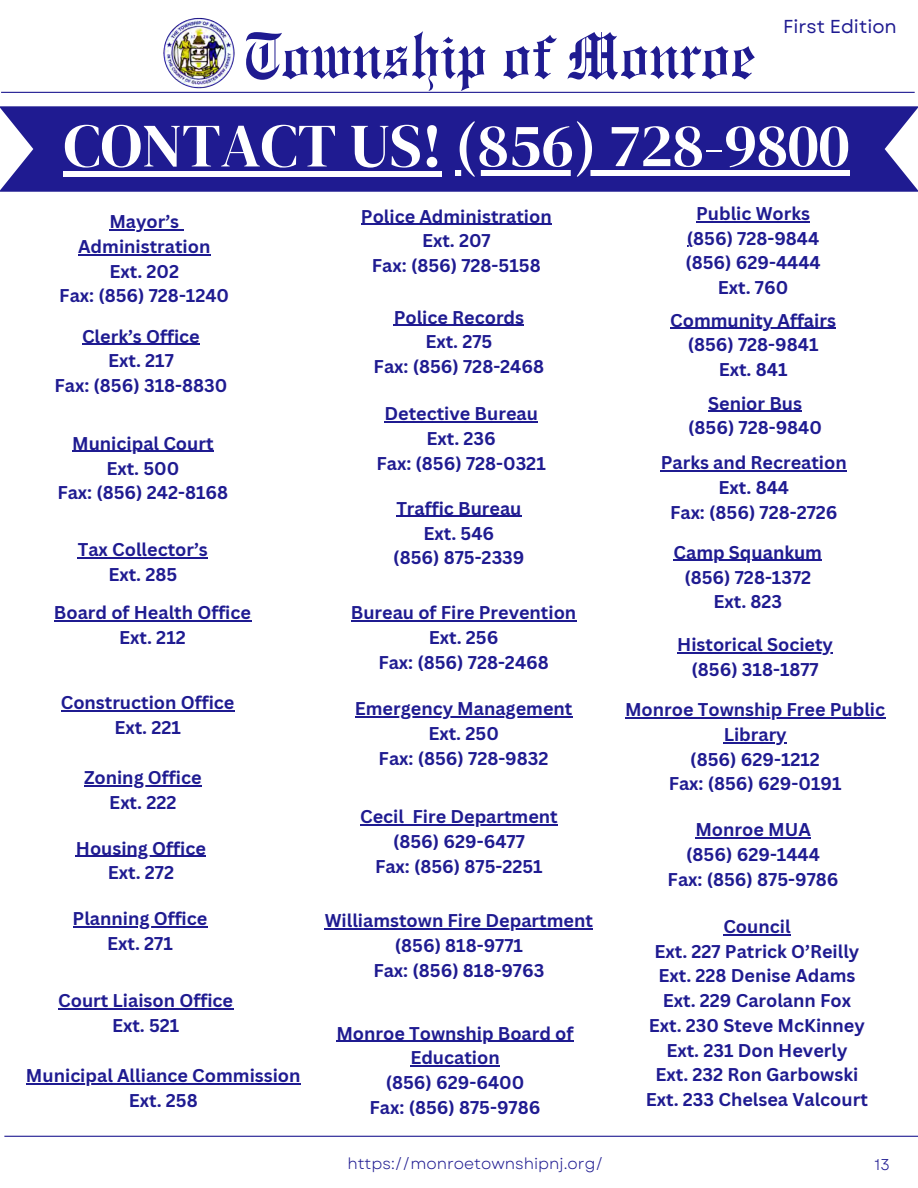
<style>
.page{position:relative;width:918px;height:1188px;background:#fff}
.page>*{position:absolute;margin:0;border:0;box-sizing:border-box;transform-origin:0 0}
.t1{font:65.25px "Engravers Old English BT";color:#1f1b91}
.t2{font:61.5px "DM Serif Display";color:#fff}
.t3{font:18.75px "Garet";color:#1f1b91}
.t4{font:700 18px/24.8px "Canva Sans";color:#1f1b91;text-align:center}
.t5{font:15.6px "Garet";color:#1f1b91}
</style>
<div class="page">
<div style="left:0;top:106px;width:918px;height:86px;background:#1f1b91"></div>
<hr style="left:4px;top:1136px;width:914px;height:1px;background:#1f1b91">
<hr style="left:1px;top:92px;width:914px;height:1px;background:#1f1b91">
<img style="left:146px;top:17px;width:117px;height:75px">
<div style="left:64px;top:171px;width:378px;height:6px;background:#fff"></div>
<hr style="left:355px;top:717px;width:218px;height:1px;background:#1f1b91">
<hr style="left:361px;top:224px;width:191px;height:1px;background:#1f1b91">
<hr style="left:394px;top:325px;width:130px;height:1px;background:#1f1b91">
<hr style="left:351px;top:620px;width:226px;height:1px;background:#1f1b91">
<hr style="left:325px;top:928px;width:268px;height:1px;background:#1f1b91">
<hr style="left:360px;top:824px;width:44px;height:1px;background:#1f1b91">
<hr style="left:412px;top:824px;width:146px;height:1px;background:#1f1b91">
<hr style="left:396px;top:516px;width:126px;height:1px;background:#1f1b91">
<hr style="left:384px;top:421px;width:154px;height:1px;background:#1f1b91">
<hr style="left:82px;top:344px;width:118px;height:1px;background:#1f1b91">
<hr style="left:72px;top:451px;width:142px;height:1px;background:#1f1b91">
<hr style="left:78px;top:558px;width:130px;height:1px;background:#1f1b91">
<hr style="left:61px;top:710px;width:174px;height:2px;background:#1f1b91">
<hr style="left:84px;top:785px;width:118px;height:1px;background:#1f1b91">
<hr style="left:76px;top:856px;width:130px;height:1px;background:#1f1b91">
<hr style="left:54px;top:620px;width:197px;height:1px;background:#1f1b91">
<hr style="left:109px;top:229px;width:70px;height:1px;background:#1f1b91">
<hr style="left:78px;top:254px;width:133px;height:1px;background:#1f1b91">
<hr style="left:58px;top:1008px;width:175px;height:1px;background:#1f1b91">
<hr style="left:73px;top:926px;width:135px;height:2px;background:#1f1b91">
<hr style="left:670px;top:328px;width:166px;height:1px;background:#1f1b91">
<hr style="left:708px;top:411px;width:94px;height:1px;background:#1f1b91">
<hr style="left:661px;top:470px;width:186px;height:1px;background:#1f1b91">
<hr style="left:674px;top:560px;width:148px;height:1px;background:#1f1b91">
<hr style="left:677px;top:652px;width:156px;height:1px;background:#1f1b91">
<hr style="left:625px;top:717px;width:260px;height:1px;background:#1f1b91">
<hr style="left:724px;top:742px;width:63px;height:1px;background:#1f1b91">
<hr style="left:695px;top:838px;width:116px;height:1px;background:#1f1b91">
<hr style="left:336px;top:1041px;width:238px;height:1px;background:#1f1b91">
<hr style="left:410px;top:1066px;width:90px;height:1px;background:#1f1b91">
<hr style="left:26px;top:1084px;width:275px;height:1px;background:#1f1b91">
<hr style="left:696px;top:221px;width:114px;height:1px;background:#1f1b91">
<div style="left:455px;top:171px;width:394px;height:5px;background:#fff"></div>
<hr style="left:723px;top:934px;width:68px;height:1px;background:#1f1b91">
<h1 class="t3" style="left:783px;top:13px;width:115px">First Edition</h1>
<p class="t1" style="left:243px;top:18px;width:514px">Township of Monroe</p>
<h4 class="t2" style="left:64px;top:102px;width:787px">CONTACT US! (856) 728-9800</h4>
<h3 class="t4" style="left:59px;top:209px;width:171px">Mayor’s<br>Administration<br>Ext. 202<br>Fax: (856) 728-1240</h3>
<h3 class="t4" style="left:54px;top:323px;width:174px">Clerk’s Office<br>Ext. 217<br>Fax: (856) 318-8830</h3>
<h3 class="t4" style="left:57px;top:430px;width:172px">Municipal Court<br>Ext. 500<br>Fax: (856) 242-8168</h3>
<h3 class="t4" style="left:78px;top:537px;width:132px">Tax Collector’s<br>Ext. 285</h3>
<h3 class="t4" style="left:54px;top:600px;width:199px">Board of Health Office<br>Ext. 212</h3>
<h3 class="t4" style="left:61px;top:690px;width:175px">Construction Office<br>Ext. 221</h3>
<h3 class="t4" style="left:84px;top:765px;width:119px">Zoning Office<br>Ext. 222</h3>
<h3 class="t4" style="left:76px;top:835px;width:132px">Housing Office<br>Ext. 272</h3>
<h3 class="t4" style="left:73px;top:906px;width:136px">Planning Office<br>Ext. 271</h3>
<h3 class="t4" style="left:58px;top:988px;width:176px">Court Liaison Office<br>Ext. 521</h3>
<p class="t4" style="left:26px;top:1063px;width:276px">Municipal Alliance Commission<br>Ext. 258</p>
<h3 class="t4" style="left:361px;top:203px;width:192px">Police Administration<br>Ext. 207<br>Fax: (856) 728-5158</h3>
<h3 class="t4" style="left:374px;top:304px;width:172px">Police Records<br>Ext. 275<br>Fax: (856) 728-2468</h3>
<h3 class="t4" style="left:376px;top:401px;width:171px">Detective Bureau<br>Ext. 236<br>Fax: (856) 728-0321</h3>
<h3 class="t4" style="left:393px;top:495px;width:133px">Traffic Bureau<br>Ext. 546<br>(856) 875-2339</h3>
<h3 class="t4" style="left:351px;top:600px;width:227px">Bureau of Fire Prevention<br>Ext. 256<br>Fax: (856) 728-2468</h3>
<h3 class="t4" style="left:355px;top:696px;width:219px">Emergency Management<br>Ext. 250<br>Fax: (856) 728-9832</h3>
<h3 class="t4" style="left:360px;top:804px;width:45px">Cecil</h3>
<h3 class="t4" style="left:412px;top:804px;width:147px">Fire Department</h3>
<h3 class="t4" style="left:393px;top:829px;width:133px">(856) 629-6477</h3>
<h3 class="t4" style="left:375px;top:853px;width:169px">Fax: (856) 875-2251</h3>
<h3 class="t4" style="left:325px;top:908px;width:270px">Williamstown Fire Department (856) 818-9771<br>Fax: (856) 818-9763</h3>
<h3 class="t4" style="left:336px;top:1020px;width:239px">Monroe Township Board of<br>Education<br>(856) 629-6400<br>Fax: (856) 875-9786</h3>
<p class="t4" style="left:685px;top:201px;width:137px">Public Works (856) 728-9844 (856) 629-4444<br>Ext. 760</p>
<h3 class="t4" style="left:670px;top:307px;width:167px">Community Affairs (856) 728-9841<br>Ext. 841</h3>
<h3 class="t4" style="left:688px;top:390px;width:135px">Senior Bus (856) 728-9840</h3>
<h3 class="t4" style="left:661px;top:450px;width:187px">Parks and Recreation<br>Ext. 844<br>Fax: (856) 728-2726</h3>
<h3 class="t4" style="left:674px;top:539px;width:150px">Camp Squankum (856) 728-1372<br>Ext. 823</h3>
<h3 class="t4" style="left:677px;top:632px;width:157px">Historical Society (856) 318-1877</h3>
<h3 class="t4" style="left:625px;top:697px;width:262px">Monroe Township Free Public</h3>
<h3 class="t4" style="left:669px;top:721px;width:174px">Library<br>(856) 629-1212<br>Fax: (856) 629-0191</h3>
<h3 class="t4" style="left:668px;top:817px;width:172px">Monroe MUA<br>(856) 629-1444<br>Fax: (856) 875-9786</h3>
<p class="t4" style="left:646px;top:914px;width:224px">Council<br>Ext. 227 Patrick O’Reilly<br>Ext. 228 Denise Adams<br>Ext. 229 Carolann Fox<br>Ext. 230 Steve McKinney<br>Ext. 231 Don Heverly<br>Ext. 232 Ron Garbowski<br>Ext. 233 Chelsea Valcourt</p>
<h1 class="t5" style="left:347px;top:1152px;width:257px">https://monroetownshipnj.org/</h1>
<h3 class="t5" style="left:875px;top:1154px;width:17px">13</h3>
</div>
